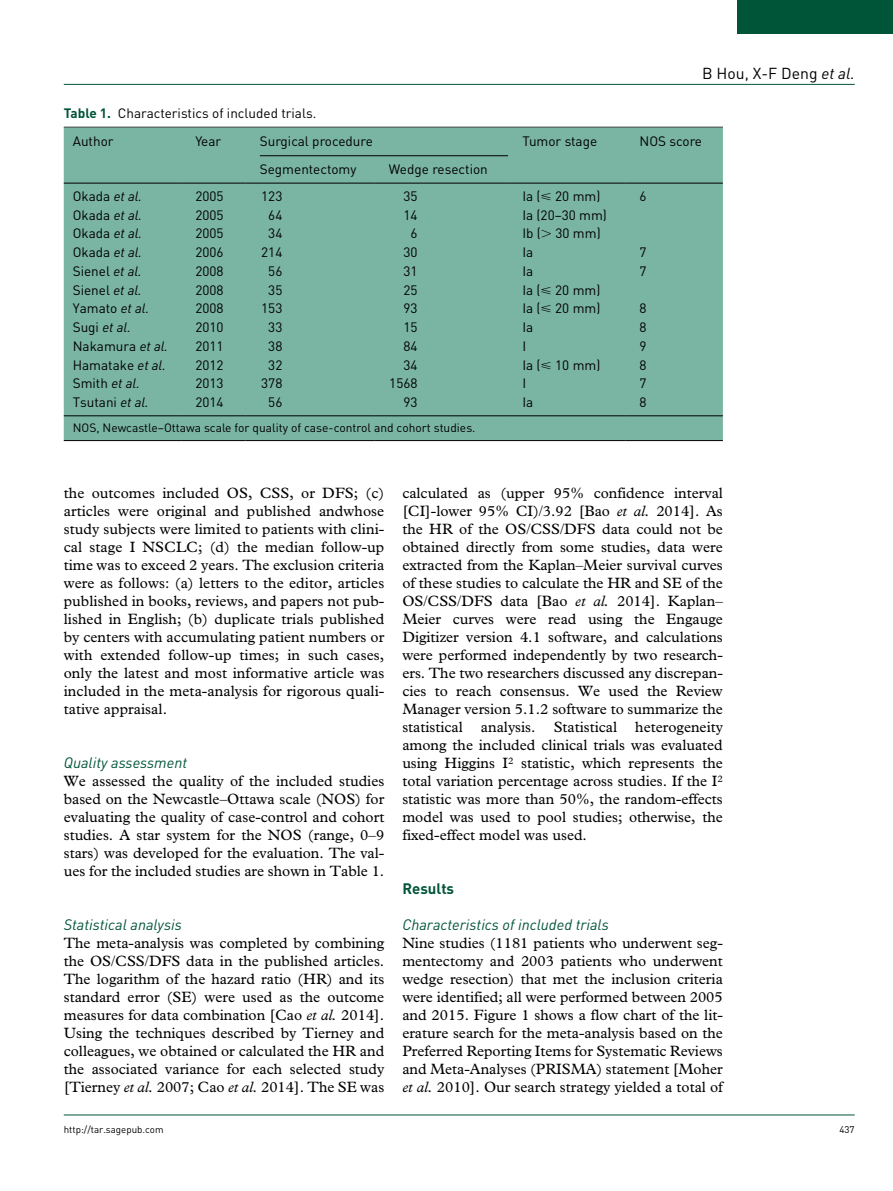
<style>
.page{position:relative;width:893px;height:1191px;background:#fff}
.page>*{position:absolute;margin:0;border:0;box-sizing:border-box;transform-origin:0 0}
.t1{font:15.75px "DIN";color:#000}
.t2{font:15px/18px "Plantin Std";color:#000;text-align:justify}
.t3{font:italic 15px "DIN";color:#005437}
.t4{font:700 15px "DIN";color:#005437}
.t5{font:13.5px/28.5px "DIN";color:#000}
.t6{font:italic 13.5px "DIN";color:#000}
.t7{font:12px "DIN";color:#000}
.t8{font:9.75px "DIN";color:#000}
.s1{font-style:italic}
.s2{font-weight:700;color:#005437}
.s3{font-style:normal}
</style>
<div class="page">
<hr style="left:64px;top:84px;width:791px;height:1px;background:#005437">
<hr style="left:64px;top:1114px;width:791px;height:1px;background:#005437">
<div style="left:738px;top:0;width:155px;height:34px;background:#005437"></div>
<hr style="left:64px;top:127px;width:659px;height:1px;background:#000">
<div style="left:64px;top:128px;width:659px;height:312px;background:#7ab4a3"></div>
<hr style="left:64px;top:183px;width:117px;height:1px;background:#000">
<hr style="left:181px;top:183px;width:65px;height:1px;background:#000">
<hr style="left:246px;top:183px;width:129px;height:1px;background:#000">
<hr style="left:375px;top:183px;width:133px;height:1px;background:#000">
<hr style="left:508px;top:183px;width:117px;height:1px;background:#000">
<hr style="left:625px;top:183px;width:98px;height:1px;background:#000">
<hr style="left:64px;top:415px;width:117px;height:1px;background:#000">
<hr style="left:181px;top:415px;width:65px;height:1px;background:#000">
<hr style="left:246px;top:415px;width:129px;height:1px;background:#000">
<hr style="left:375px;top:415px;width:133px;height:1px;background:#000">
<hr style="left:508px;top:415px;width:117px;height:1px;background:#000">
<hr style="left:625px;top:415px;width:98px;height:1px;background:#000">
<hr style="left:64px;top:440px;width:117px;height:1px;background:#000">
<hr style="left:181px;top:440px;width:65px;height:1px;background:#000">
<hr style="left:246px;top:440px;width:129px;height:1px;background:#000">
<hr style="left:375px;top:440px;width:133px;height:1px;background:#000">
<hr style="left:508px;top:440px;width:117px;height:1px;background:#000">
<hr style="left:625px;top:440px;width:98px;height:1px;background:#000">
<hr style="left:260px;top:155px;width:248px;height:1px;background:#000">
<svg style="left:542px;top:230px;width:9px;height:8px"></svg>
<p class="t1" style="left:702px;top:63px;width:154px">B Hou, X-F Deng <span class="s1">et al.</span></p>
<p class="t5" style="left:73px;top:98px;width:245px;text-indent:-9px"><span class="s2">Table 1.</span> Characteristics of included trials.<br>Author</p>
<p class="t5" style="left:195px;top:127px;width:27px">Year</p>
<p class="t5" style="left:260px;top:127px;width:115px">Surgical procedure</p>
<p class="t5" style="left:522px;top:127px;width:76px">Tumor stage</p>
<p class="t5" style="left:639px;top:127px;width:64px">NOS score</p>
<p class="t5" style="left:260px;top:155px;width:98px">Segmentectomy</p>
<p class="t5" style="left:389px;top:155px;width:100px">Wedge resection</p>
<p class="t5" style="left:73px;top:181px;width:71px">Okada <span class="s1">et al.</span></p>
<p class="t5" style="left:195px;top:181px;width:30px">2005</p>
<p class="t5" style="left:261px;top:181px;width:23px">123</p>
<p class="t5" style="left:403px;top:181px;width:16px">35</p>
<p class="t5" style="left:522px;top:181px;width:80px">Ia (⩽ 20 mm)</p>
<p class="t5" style="left:639px;top:181px;width:9px">6</p>
<p class="t5" style="left:73px;top:200px;width:71px">Okada <span class="s1">et al.</span></p>
<p class="t5" style="left:195px;top:200px;width:30px">2005</p>
<p class="t5" style="left:268px;top:200px;width:16px">64</p>
<p class="t5" style="left:403px;top:200px;width:16px">14</p>
<p class="t5" style="left:522px;top:200px;width:86px">Ia (20–30 mm)</p>
<p class="t5" style="left:73px;top:219px;width:71px">Okada <span class="s1">et al.</span></p>
<p class="t5" style="left:195px;top:219px;width:30px">2005</p>
<p class="t5" style="left:268px;top:219px;width:16px">34</p>
<p class="t5" style="left:410px;top:219px;width:9px">6</p>
<p class="t5" style="left:522px;top:219px;width:80px">Ib ( 30 mm)</p>
<p class="t5" style="left:73px;top:238px;width:71px">Okada <span class="s1">et al.</span></p>
<p class="t5" style="left:195px;top:238px;width:30px">2006</p>
<p class="t5" style="left:261px;top:238px;width:23px">214</p>
<p class="t5" style="left:403px;top:238px;width:16px">30</p>
<p class="t5" style="left:522px;top:238px;width:12px">Ia</p>
<p class="t5" style="left:639px;top:238px;width:9px">7</p>
<p class="t5" style="left:73px;top:256px;width:71px">Sienel <span class="s1">et al.</span></p>
<p class="t5" style="left:195px;top:256px;width:30px">2008</p>
<p class="t5" style="left:268px;top:256px;width:16px">56</p>
<p class="t5" style="left:403px;top:256px;width:16px">31</p>
<p class="t5" style="left:522px;top:256px;width:12px">Ia</p>
<p class="t5" style="left:639px;top:256px;width:9px">7</p>
<p class="t5" style="left:73px;top:275px;width:71px">Sienel <span class="s1">et al.</span></p>
<p class="t5" style="left:195px;top:275px;width:30px">2008</p>
<p class="t5" style="left:268px;top:275px;width:16px">35</p>
<p class="t5" style="left:403px;top:275px;width:16px">25</p>
<p class="t5" style="left:522px;top:275px;width:80px">Ia (⩽ 20 mm)</p>
<p class="t5" style="left:73px;top:294px;width:78px">Yamato <span class="s1">et al.</span></p>
<p class="t5" style="left:195px;top:294px;width:30px">2008</p>
<p class="t5" style="left:261px;top:294px;width:23px">153</p>
<p class="t5" style="left:403px;top:294px;width:16px">93</p>
<p class="t5" style="left:522px;top:294px;width:80px">Ia (⩽ 20 mm)</p>
<p class="t5" style="left:639px;top:294px;width:9px">8</p>
<p class="t6" style="left:73px;top:319px;width:60px"><span class="s3">Sugi</span> et al.</p>
<p class="t5" style="left:195px;top:313px;width:30px">2010</p>
<p class="t5" style="left:268px;top:313px;width:16px">33</p>
<p class="t5" style="left:403px;top:313px;width:16px">15</p>
<p class="t5" style="left:522px;top:313px;width:12px">Ia</p>
<p class="t5" style="left:639px;top:313px;width:9px">8</p>
<p class="t5" style="left:73px;top:331px;width:97px">Nakamura <span class="s1">et al.</span></p>
<p class="t5" style="left:195px;top:331px;width:30px">2011</p>
<p class="t5" style="left:268px;top:331px;width:16px">38</p>
<p class="t5" style="left:403px;top:331px;width:16px">84</p>
<p class="t5" style="left:522px;top:331px;width:5px">I</p>
<p class="t5" style="left:639px;top:331px;width:9px">9</p>
<p class="t5" style="left:73px;top:350px;width:95px">Hamatake <span class="s1">et al.</span></p>
<p class="t5" style="left:195px;top:350px;width:30px">2012</p>
<p class="t5" style="left:268px;top:350px;width:16px">32</p>
<p class="t5" style="left:403px;top:350px;width:16px">34</p>
<p class="t5" style="left:522px;top:350px;width:80px">Ia (⩽ 10 mm)</p>
<p class="t5" style="left:639px;top:350px;width:9px">8</p>
<p class="t5" style="left:73px;top:369px;width:69px">Smith <span class="s1">et al.</span></p>
<p class="t5" style="left:195px;top:369px;width:30px">2013</p>
<p class="t5" style="left:261px;top:369px;width:23px">378</p>
<p class="t5" style="left:389px;top:369px;width:30px">1568</p>
<p class="t5" style="left:522px;top:369px;width:5px">I</p>
<p class="t5" style="left:639px;top:369px;width:9px">7</p>
<p class="t5" style="left:73px;top:387px;width:78px">Tsutani <span class="s1">et al.</span></p>
<p class="t5" style="left:195px;top:387px;width:30px">2014</p>
<p class="t5" style="left:268px;top:387px;width:16px">56</p>
<p class="t5" style="left:403px;top:387px;width:16px">93</p>
<p class="t5" style="left:522px;top:387px;width:12px">Ia</p>
<p class="t5" style="left:639px;top:387px;width:9px">8</p>
<p class="t7" style="left:73px;top:420px;width:404px">NOS, Newcastle–Ottawa scale for quality of case-control and cohort studies.</p>
<p class="t2" style="left:64px;top:484px;width:322px">the outcomes included OS, CSS, or DFS; (c) articles were original and published andwhose study subjects were limited to patients with clini&shy;cal stage I NSCLC; (d) the median follow-up time was to exceed 2 years. The exclusion criteria were as follows: (a) letters to the editor, articles published in books, reviews, and papers not pub&shy;lished in English; (b) duplicate trials published by centers with accumulating patient numbers or with extended follow-up times; in such cases, only the latest and most informative article was included in the meta-analysis for rigorous quali&shy;tative appraisal.</p>
<p class="t3" style="left:64px;top:753px;width:125px">Quality assessment</p>
<p class="t2" style="left:64px;top:772px;width:322px">We assessed the quality of the included studies based on the Newcastle–Ottawa scale (NOS) for evaluating the quality of case-control and cohort studies. A star system for the NOS (range, 0–9 stars) was developed for the evaluation. The val&shy;ues for the included studies are shown in Table 1.</p>
<p class="t3" style="left:64px;top:915px;width:119px">Statistical analysis</p>
<p class="t2" style="left:64px;top:934px;width:322px">The meta-analysis was completed by combining the OS/CSS/DFS data in the published articles.<br>The logarithm of the hazard ratio (HR) and its standard error (SE) were used as the outcome measures for data combination [Cao <span class="s1">et al.</span> 2014].<br>Using the techniques described by Tierney and colleagues, we obtained or calculated the HR and the associated variance for each selected study [Tierney <span class="s1">et al.</span> 2007; Cao <span class="s1">et al.</span> 2014]. The SE was</p>
<p class="t2" style="left:402px;top:484px;width:322px">calculated as (upper 95% confidence interval [CI]-lower 95% CI)/3.92 [Bao <span class="s1">et al.</span> 2014]. As the HR of the OS/CSS/DFS data could not be obtained directly from some studies, data were extracted from the Kaplan–Meier survival curves of these studies to calculate the HR and SE of the OS/CSS/DFS data [Bao <span class="s1">et al.</span> 2014]. Kaplan– Meier curves were read using the Engauge Digitizer version 4.1 software, and calculations were performed independently by two research&shy;ers. The two researchers discussed any discrepan&shy;cies to reach consensus. We used the Review Manager version 5.1.2 software to summarize the statistical analysis. Statistical heterogeneity among the included clinical trials was evaluated using Higgins I<sup>2</sup> statistic, which represents the total variation percentage across studies. If the I<sup>2 </sup>statistic was more than 50%, the random-effects model was used to pool studies; otherwise, the fixed-effect model was used.</p>
<p class="t4" style="left:402px;top:879px;width:53px">Results</p>
<p class="t3" style="left:402px;top:915px;width:208px">Characteristics of included trials</p>
<p class="t2" style="left:402px;top:934px;width:322px">Nine studies (1181 patients who underwent seg&shy;mentectomy and 2003 patients who underwent wedge resection) that met the inclusion criteria were identified; all were performed between 2005 and 2015. Figure 1 shows a flow chart of the lit&shy;erature search for the meta-analysis based on the Preferred Reporting Items for Systematic Reviews and Meta-Analyses (PRISMA) statement [Moher <span class="s1">et al.</span> 2010]. Our search strategy yielded a total of</p>
<p class="t8" style="left:64px;top:1123px;width:101px">http://tar.sagepub.com</p>
<p class="t8" style="left:839px;top:1123px;width:17px">437</p>
</div>
